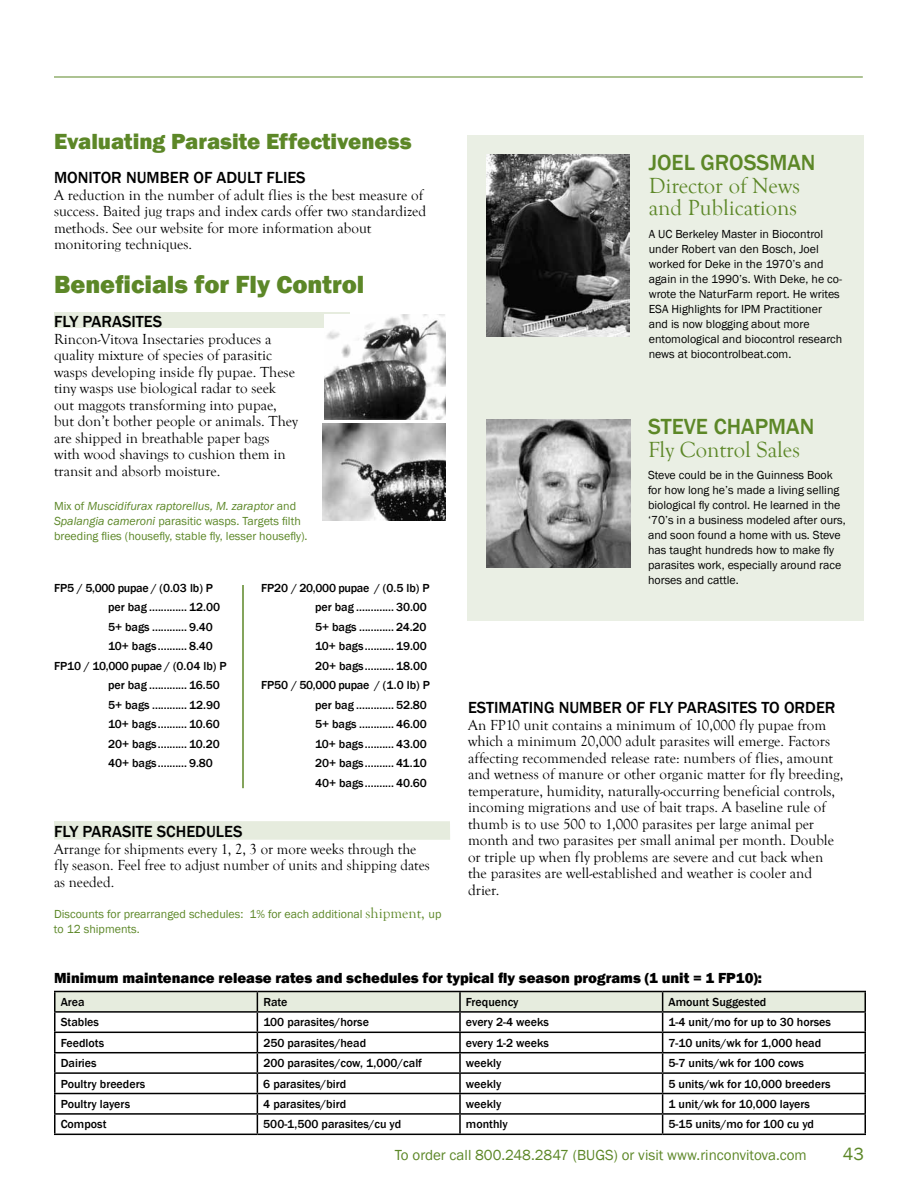
<style>
.page{position:relative;width:918px;height:1188px;background:#fff}
.page>*{position:absolute;margin:0;border:0;box-sizing:border-box;transform-origin:0 0}
.t1{font:800 25.5px "Franklin Gothic";color:#5c8727}
.t2{font:22.5px/22.5px "Goudy Old Style T";color:#5c8727}
.t3{font:800 22.5px "Franklin Gothic";color:#5c8727}
.t4{font:500 22.5px "Franklin Gothic";color:#5c8727}
.t5{font:18px "Franklin Gothic";color:#5c8727}
.t6{font:500 16.5px "Franklin Gothic";color:#000}
.t7{font:15px/16.5px "Goudy Old Style T";color:#000}
.t8{font:800 15px "Franklin Gothic";color:#000}
.t9{font:15px "Franklin Gothic";color:#5c8727}
.t10{font:500 12px/19.5px "Franklin Gothic";color:#000;text-align:right}
.t11{font:12px/15px "Franklin Gothic";color:#000}
.t12{font:12px/15px "Franklin Gothic";color:#5c8727}
.t13{font:500 12px "Franklin Gothic";letter-spacing:-.025em;color:#000}
.s1{font-style:italic}
.s2{font-family:"Goudy Old Style T";font-size:15px}
</style>
<div class="page">
<div style="left:54px;top:821px;width:396px;height:19px;background:#e6ecde"></div>
<div style="left:54px;top:313px;width:296px;height:15px;background:#e6ecde"></div>
<img style="left:324px;top:314px;width:122px;height:106px">
<hr style="left:54px;top:77px;width:809px;height:1px;background:#5c8727">
<hr style="left:242px;top:585px;width:2px;height:203px;background:#5c8727">
<hr style="left:54px;top:991px;width:203px;height:1px;background:#000">
<hr style="left:257px;top:991px;width:203px;height:1px;background:#000">
<hr style="left:460px;top:991px;width:203px;height:1px;background:#000">
<hr style="left:663px;top:991px;width:203px;height:1px;background:#000">
<svg style="left:54px;top:992px;width:812px;height:142px"></svg>
<hr style="left:54px;top:1134px;width:203px;height:1px;background:#000">
<hr style="left:257px;top:1134px;width:203px;height:1px;background:#000">
<hr style="left:460px;top:1134px;width:203px;height:1px;background:#000">
<hr style="left:663px;top:1134px;width:203px;height:1px;background:#000">
<img style="left:323px;top:424px;width:123px;height:97px">
<div style="left:468px;top:135px;width:396px;height:486px;background:#eaefe4"></div>
<img style="left:486px;top:154px;width:144px;height:182px">
<img style="left:486px;top:420px;width:144px;height:147px">
<h2 class="t3" style="left:54px;top:127px;width:359px">Evaluating Parasite Effectiveness</h2>
<p class="t6" style="left:54px;top:168px;width:11px">Monitor</p>
<p class="t6" style="left:126px;top:168px;width:44px">Number</p>
<p class="t6" style="left:193px;top:168px;width:43px">of Adult</p>
<p class="t6" style="left:266px;top:168px;width:17px">Flies</p>
<p class="t7" style="left:54px;top:187px;width:374px">A reduction in the number of adult flies is the best measure of success. Baited jug traps and index cards offer two standardized methods. See our website for more information about monitoring techniques.</p>
<h1 class="t1" style="left:54px;top:268px;width:312px">Beneficials for Fly Control</h1>
<p class="t6" style="left:54px;top:312px;width:110px">FLY PARASITES</p>
<p class="t7" style="left:54px;top:331px;width:245px">Rincon-Vitova Insectaries produces a quality mixture of species of parasitic wasps developing inside fly pupae. These tiny wasps use biological radar to seek out maggots transforming into pupae, but don’t bother people or animals. They are shipped in breathable paper bags with wood shavings to cushion them in transit and absorb moisture.</p>
<p class="t12" style="left:54px;top:499px;width:255px">Mix of <span class="s1">Muscidifurax raptorellus, M. zaraptor</span> and<br><span class="s1">Spalangia cameroni</span> parasitic wasps. Targets filth breeding flies (housefly, stable fly, lesser housefly).</p>
<p class="t13" style="left:54px;top:580px;width:161px">FP5 / 5,000 pupae / (0.03 lb) P</p>
<p class="t10" style="left:108px;top:598px;width:114px">per bag ............. 12.00</p>
<p class="t10" style="left:108px;top:617px;width:106px">5+ bags ............ 9.40</p>
<p class="t10" style="left:108px;top:637px;width:106px">10+ bags .......... 8.40</p>
<p class="t13" style="left:54px;top:658px;width:174px">FP10 / 10,000 pupae / (0.04 lb) P</p>
<p class="t10" style="left:108px;top:676px;width:113px">per bag ............. 16.50</p>
<p class="t10" style="left:108px;top:695px;width:114px">5+ bags ............ 12.90</p>
<p class="t10" style="left:108px;top:715px;width:113px">10+ bags .......... 10.60</p>
<p class="t10" style="left:108px;top:734px;width:113px">20+ bags.......... 10.20</p>
<p class="t10" style="left:108px;top:754px;width:106px">40+ bags.......... 9.80</p>
<p class="t10" style="left:261px;top:578px;width:170px">FP20 / 20,000 pupae / (0.5 lb) P per bag ............. 30.00<br>5+ bags ............ 24.20<br>10+ bags .......... 19.00<br>20+ bags.......... 18.00<br>FP50 / 50,000 pupae / (1.0 lb) P per bag ............. 52.80<br>5+ bags ............ 46.00<br>10+ bags .......... 43.00<br>20+ bags.......... 41.10<br>40+ bags.......... 40.60</p>
<p class="t6" style="left:54px;top:822px;width:48px">Fly Parasite</p>
<p class="t6" style="left:157px;top:822px;width:20px">Schedules</p>
<p class="t7" style="left:54px;top:841px;width:377px">Arrange for shipments every 1, 2, 3 or more weeks through the fly season. Feel free to adjust number of units and shipping dates as needed.</p>
<p class="t12" style="left:54px;top:907px;width:389px">Discounts for prearranged schedules: 1% for each additional <span class="s2">shipment,</span> up to 12 shipments.</p>
<h2 class="t4" style="left:649px;top:149px;width:22px">Joel</h2>
<h2 class="t4" style="left:701px;top:149px;width:29px">Gross</h2>
<h2 class="t4" style="left:769px;top:149px;width:33px">man</h2>
<h2 class="t2" style="left:649px;top:175px;width:153px">Director of News and Publications</h2>
<p class="t11" style="left:649px;top:227px;width:195px">A UC Berkeley Master in Biocontrol under Robert van den Bosch, Joel worked for Deke in the 1970’s and again in the 1990’s. With Deke, he co&shy;wrote the NaturFarm report. He writes ESA Highlights for IPM Practitioner and is now blogging about more entomological and biocontrol research news at biocontrolbeat.com.</p>
<h2 class="t4" style="left:648px;top:413px;width:168px">STEVE CHAPMAN</h2>
<h2 class="t2" style="left:648px;top:439px;width:153px">Fly Control Sales</h2>
<p class="t11" style="left:648px;top:468px;width:199px">Steve could be in the Guinness Book for how long he’s made a living selling biological fly control. He learned in the ‘70’s in a business modeled after ours, and soon found a home with us. Steve has taught hundreds how to make fly parasites work, especially around race horses and cattle.</p>
<p class="t6" style="left:468px;top:697px;width:54px">Esti mating</p>
<p class="t6" style="left:559px;top:697px;width:44px">Number</p>
<p class="t6" style="left:626px;top:697px;width:71px">of Fly Parasites</p>
<p class="t6" style="left:762px;top:697px;width:44px">to Order</p>
<p class="t7" style="left:468px;top:717px;width:377px">An FP10 unit contains a minimum of 10,000 fly pupae from which a minimum 20,000 adult parasites will emerge. Factors affecting recommended release rate: numbers of flies, amount and wetness of manure or other organic matter for fly breeding, temperature, humidity, naturally-occurring beneficial controls, incoming migrations and use of bait traps. A baseline rule of thumb is to use 500 to 1,000 parasites per large animal per month and two parasites per small animal per month. Double or triple up when fly problems are severe and cut back when the parasites are well-established and weather is cooler and drier.</p>
<p class="t8" style="left:54px;top:969px;width:710px">Minimum maintenance release rates and schedules for typical fly season programs (1 unit = 1 FP10):</p>
<p class="t10" style="left:61px;top:992px;width:25px">Area</p>
<p class="t10" style="left:263px;top:992px;width:26px">Rate</p>
<p class="t10" style="left:466px;top:992px;width:54px">Frequency</p>
<p class="t10" style="left:669px;top:992px;width:99px">Amount Suggested</p>
<p class="t10" style="left:61px;top:1013px;width:40px">Stables</p>
<p class="t10" style="left:263px;top:1013px;width:107px">100 parasites/horse</p>
<p class="t10" style="left:466px;top:1013px;width:84px">every 2-4 weeks</p>
<p class="t10" style="left:669px;top:1013px;width:164px">1-4 unit/mo for up to 30 horses</p>
<p class="t10" style="left:61px;top:1033px;width:45px">Feedlots</p>
<p class="t10" style="left:263px;top:1033px;width:104px">250 parasites/head</p>
<p class="t10" style="left:466px;top:1033px;width:84px">every 1-2 weeks</p>
<p class="t10" style="left:669px;top:1033px;width:154px">7-10 units/wk for 1,000 head</p>
<p class="t10" style="left:61px;top:1053px;width:37px">Dairies</p>
<p class="t10" style="left:263px;top:1053px;width:160px">200 parasites/cow, 1,000/calf</p>
<p class="t10" style="left:466px;top:1053px;width:37px">weekly</p>
<p class="t10" style="left:669px;top:1053px;width:137px">5-7 units/wk for 100 cows</p>
<p class="t10" style="left:61px;top:1074px;width:86px">Poultry breeders</p>
<p class="t10" style="left:263px;top:1074px;width:84px">6 parasites/bird</p>
<p class="t10" style="left:466px;top:1074px;width:37px">weekly</p>
<p class="t10" style="left:669px;top:1074px;width:164px">5 units/wk for 10,000 breeders</p>
<p class="t10" style="left:61px;top:1094px;width:71px">Poultry layers</p>
<p class="t10" style="left:263px;top:1094px;width:84px">4 parasites/bird</p>
<p class="t10" style="left:466px;top:1094px;width:37px">weekly</p>
<p class="t10" style="left:669px;top:1094px;width:143px">1 unit/wk for 10,000 layers</p>
<p class="t10" style="left:61px;top:1115px;width:47px">Compost</p>
<p class="t10" style="left:263px;top:1115px;width:140px">500-1,500 parasites/cu yd</p>
<p class="t10" style="left:466px;top:1115px;width:43px">monthly</p>
<p class="t10" style="left:669px;top:1115px;width:147px">5-15 units/mo for 100 cu yd</p>
<p class="t9" style="left:395px;top:1146px;width:414px">To order call 800.248.2847 (BUGS) or visit www.rinconvitova.com</p>
<p class="t5" style="left:843px;top:1143px;width:23px">43</p>
</div>
